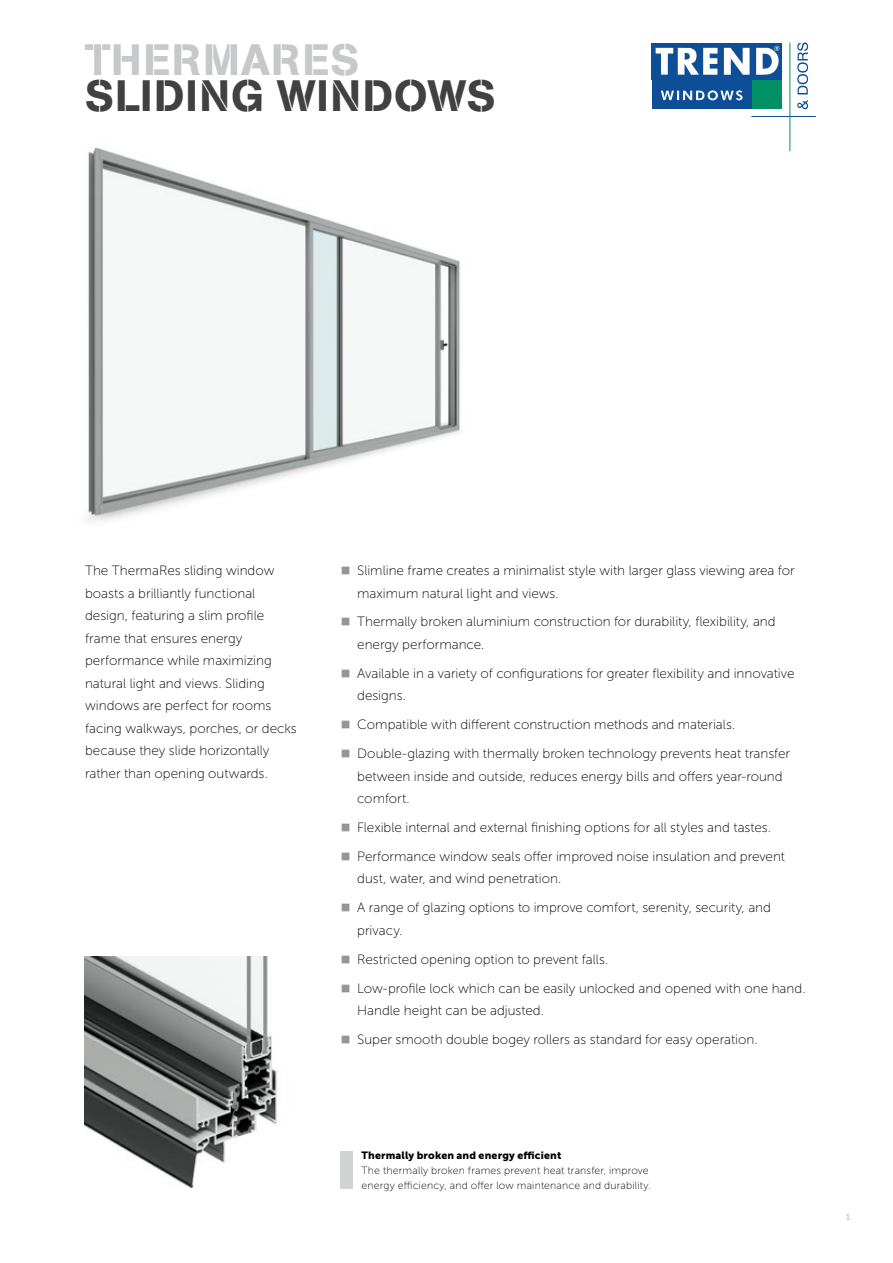
<style>
.page{position:relative;width:893px;height:1263px;background:#fff}
.page>*{position:absolute;margin:0;border:0;box-sizing:border-box;transform-origin:0 0}
.t1{font:43.5px "AG Book Std Stencil";letter-spacing:.03em;color:#414042}
.t2{font:43.5px "AG Book Std Stencil";letter-spacing:.04em;color:#c7c8ca}
.t3{font:13.5px/22.5px "Museo Sans 100";color:#000}
.t4{font:10.5px/15px "Museo Sans 100";letter-spacing:.02em;color:#000}
.t5{font:10.5px "Museo Sans 900";letter-spacing:.015em;color:#000}
.t6{font:9px "Museo Sans 700";color:#c7c8ca}
.s1{font-family:"Work Sans";font-weight:200;font-size:18px;color:#939598}
</style>
<div class="page">
<hr style="left:751px;top:116px;width:65px;height:1px;background:#0e4e96">
<div style="left:652px;top:43px;width:130px;height:37px;background:#0e4e96"></div>
<div style="left:652px;top:81px;width:99px;height:28px;background:#0e4e96"></div>
<div style="left:753px;top:81px;width:29px;height:28px;background:#009065"></div>
<svg style="left:724px;top:48px;width:26px;height:27px"></svg>
<svg style="left:756px;top:46px;width:24px;height:29px"></svg>
<svg style="left:656px;top:48px;width:62px;height:27px"></svg>
<hr style="left:789px;top:43px;width:1px;height:108px;background:#009065">
<svg style="left:661px;top:90px;width:81px;height:10px"></svg>
<svg style="left:797px;top:43px;width:11px;height:66px"></svg>
<img style="left:87px;top:147px;width:373px;height:375px">
<div style="left:340px;top:1151px;width:13px;height:37px;background:#d1d3d4"></div>
<img style="left:85px;top:956px;width:193px;height:232px">
<h1 class="t2" style="left:85px;top:34px;width:276px">THERMARES</h1>
<h1 class="t1" style="left:85px;top:70px;width:412px">SLIDING WINDOWS</h1>
<p class="t3" style="left:85px;top:559px;width:213px">The ThermaRes sliding window boasts a brilliantly functional design, featuring a slim profile frame that ensures energy performance while maximizing natural light and views. Sliding windows are perfect for rooms facing walkways, porches, or decks because they slide horizontally rather than opening outwards.</p>
<p class="t3" style="left:357px;top:559px;width:439px;text-indent:-17px"><span class="s1">▪</span> Slimline frame creates a minimalist style with larger glass viewing area for maximum natural light and views.</p>
<p class="t3" style="left:357px;top:611px;width:420px;text-indent:-17px"><span class="s1">▪</span> Thermally broken aluminium construction for durability, flexibility, and energy performance.</p>
<p class="t3" style="left:357px;top:662px;width:439px;text-indent:-17px"><span class="s1">▪</span> Available in a variety of configurations for greater flexibility and innovative designs.</p>
<p class="t3" style="left:340px;top:713px;width:397px"><span class="s1">▪</span> Compatible with different construction methods and materials.</p>
<p class="t3" style="left:357px;top:742px;width:434px;text-indent:-17px"><span class="s1">▪</span> Double-glazing with thermally broken technology prevents heat transfer between inside and outside, reduces energy bills and offers year-round comfort.</p>
<p class="t3" style="left:340px;top:816px;width:432px"><span class="s1">▪</span> Flexible internal and external finishing options for all styles and tastes.</p>
<p class="t3" style="left:357px;top:845px;width:429px;text-indent:-17px"><span class="s1">▪</span> Performance window seals offer improved noise insulation and prevent dust, water, and wind penetration.</p>
<p class="t3" style="left:357px;top:896px;width:415px;text-indent:-17px"><span class="s1">▪</span> A range of glazing options to improve comfort, serenity, security, and privacy.</p>
<p class="t3" style="left:340px;top:948px;width:270px"><span class="s1">▪</span> Restricted opening option to prevent falls.</p>
<p class="t3" style="left:357px;top:977px;width:450px;text-indent:-17px"><span class="s1">▪</span> Low-profile lock which can be easily unlocked and opened with one hand.<br>Handle height can be adjusted.</p>
<p class="t3" style="left:340px;top:1028px;width:419px"><span class="s1">▪</span> Super smooth double bogey rollers as standard for easy operation.</p>
<p class="t5" style="left:361px;top:1149px;width:201px">Thermally broken and energy efficient</p>
<p class="t4" style="left:361px;top:1162px;width:291px">The thermally broken frames prevent heat transfer, improve energy efficiency, and offer low maintenance and durability.</p>
<p class="t6" style="left:846px;top:1212px;width:6px">1</p>
</div>
